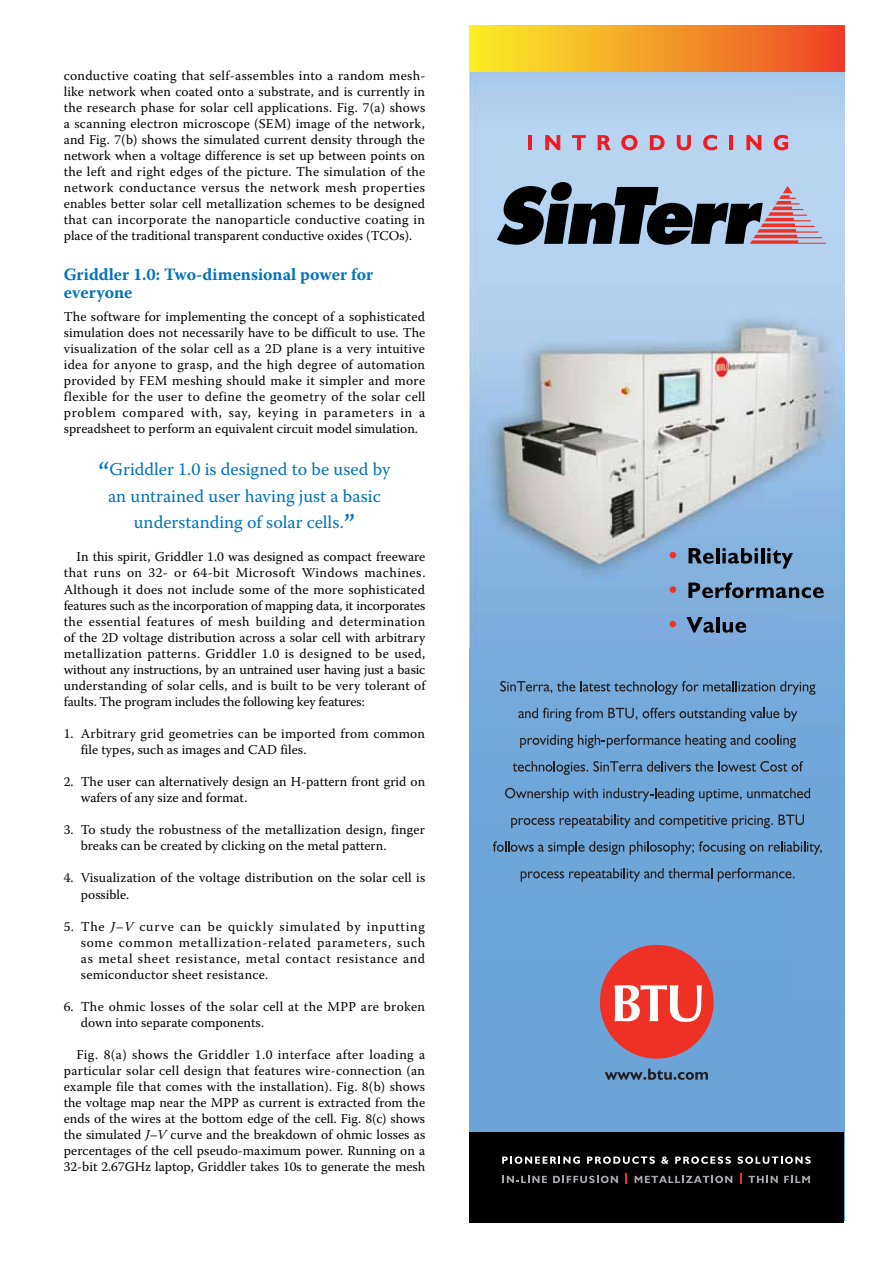
<style>
.page{position:relative;width:893px;height:1263px;background:#fff}
.page>*{position:absolute;margin:0;border:0;box-sizing:border-box;transform-origin:0 0}
.t1{font:18px/26.2px "Warnock Pro";color:#0072bc;text-align:center}
.t2{font:700 17.25px/18px "Warnock Pro";color:#0072bc}
.t3{font:13.5px/16px "Warnock Pro";letter-spacing:.005em;color:#000;text-align:justify}
.s1{font-size:30px}
.s2{font-style:italic}
</style>
<div class="page">
<img style="left:470px;top:72px;width:374px;height:1060px">
<div style="left:470px;top:25px;width:375px;height:47px;background:linear-gradient(to right,#faf127,#ed4427)"></div>
<div style="left:470px;top:1132px;width:374px;height:90px;background:#000"></div>
<svg style="left:605px;top:1068px;width:103px;height:12px"></svg>
<div style="left:600px;top:945px;width:114px;height:114px;background:#ee3124;border-radius:50%"></div>
<svg style="left:615px;top:985px;width:87px;height:37px"></svg>
<svg style="left:502px;top:1156px;width:78px;height:8px"></svg>
<svg style="left:587px;top:1156px;width:68px;height:8px"></svg>
<svg style="left:661px;top:1156px;width:8px;height:8px"></svg>
<svg style="left:675px;top:1156px;width:56px;height:8px"></svg>
<svg style="left:738px;top:1156px;width:73px;height:8px"></svg>
<hr style="left:528px;top:135px;width:4px;height:15px;background:#ed1d24">
<svg style="left:545px;top:135px;width:15px;height:15px"></svg>
<svg style="left:572px;top:135px;width:14px;height:15px"></svg>
<svg style="left:598px;top:135px;width:13px;height:15px"></svg>
<svg style="left:621px;top:135px;width:17px;height:15px"></svg>
<svg style="left:650px;top:135px;width:15px;height:15px"></svg>
<svg style="left:677px;top:135px;width:14px;height:15px"></svg>
<svg style="left:703px;top:135px;width:14px;height:15px"></svg>
<hr style="left:729px;top:135px;width:4px;height:15px;background:#ed1d24">
<svg style="left:746px;top:135px;width:15px;height:15px"></svg>
<svg style="left:774px;top:135px;width:14px;height:15px"></svg>
<svg style="left:497px;top:182px;width:329px;height:63px;background:#686c7a"></svg>
<svg style="left:670px;top:552px;width:6px;height:6px"></svg>
<svg style="left:689px;top:548px;width:25px;height:16px"></svg>
<hr style="left:716px;top:548px;width:3px;height:15px;background:#000">
<svg style="left:722px;top:548px;width:36px;height:16px"></svg>
<hr style="left:761px;top:548px;width:3px;height:15px;background:#000">
<svg style="left:767px;top:548px;width:26px;height:20px"></svg>
<div style="left:670px;top:586px;width:6px;height:7px;background:#ee3124;border-radius:50%"></div>
<svg style="left:688px;top:582px;width:136px;height:16px;background:#506d89"></svg>
<svg style="left:670px;top:621px;width:6px;height:6px"></svg>
<svg style="left:686px;top:617px;width:28px;height:16px"></svg>
<hr style="left:716px;top:617px;width:4px;height:15px;background:#000">
<svg style="left:723px;top:622px;width:23px;height:11px"></svg>
<svg style="left:500px;top:681px;width:315px;height:14px;background:#628ab0"></svg>
<svg style="left:518px;top:708px;width:119px;height:13px;background:#6189af"></svg>
<svg style="left:643px;top:708px;width:154px;height:13px;background:#5f87ad"></svg>
<svg style="left:520px;top:734px;width:276px;height:14px;background:#5f88af"></svg>
<svg style="left:513px;top:761px;width:290px;height:14px;background:#5f89b0"></svg>
<svg style="left:505px;top:788px;width:305px;height:13px;background:#5d86ae"></svg>
<svg style="left:511px;top:815px;width:293px;height:13px;background:#5c85ac"></svg>
<svg style="left:493px;top:841px;width:131px;height:14px;background:#5b85ac"></svg>
<svg style="left:630px;top:841px;width:133px;height:14px;background:#5c86ae"></svg>
<svg style="left:769px;top:841px;width:53px;height:14px"></svg>
<svg style="left:521px;top:868px;width:191px;height:14px;background:#5c86ae"></svg>
<svg style="left:718px;top:868px;width:77px;height:14px"></svg>
<svg style="left:502px;top:1176px;width:45px;height:7px"></svg>
<svg style="left:553px;top:1176px;width:65px;height:7px"></svg>
<svg style="left:635px;top:1176px;width:97px;height:7px"></svg>
<svg style="left:748px;top:1176px;width:30px;height:7px"></svg>
<svg style="left:784px;top:1176px;width:26px;height:7px"></svg>
<p class="t3" style="left:64px;top:67px;width:363px">conductive coating that self-assembles into a random mesh&shy;like network when coated onto a substrate, and is currently in the research phase for solar cell applications. Fig. 7(a) shows a scanning electron microscope (SEM) image of the network, and Fig. 7(b) shows the simulated current density through the network when a voltage difference is set up between points on the left and right edges of the picture. The simulation of the network conductance versus the network mesh properties enables better solar cell metallization schemes to be designed that can incorporate the nanoparticle conductive coating in place of the traditional transparent conductive oxides (TCOs).</p>
<p class="t2" style="left:64px;top:265px;width:311px">Griddler 1.0: Two-dimensional power for everyone</p>
<p class="t3" style="left:64px;top:308px;width:363px">The software for implementing the concept of a sophisticated simulation does not necessarily have to be difficult to use. The visualization of the solar cell as a 2D plane is a very intuitive idea for anyone to grasp, and the high degree of automation provided by FEM meshing should make it simpler and more flexible for the user to define the geometry of the solar cell problem compared with, say, keying in parameters in a spreadsheet to perform an equivalent circuit model simulation.</p>
<h1 class="t1" style="left:98px;top:456px;width:294px"><span class="s1">“</span>Griddler 1.0 is designed to be used by an untrained user having just a basic understanding of solar cells.<span class="s1">”</span></h1>
<p class="t3" style="left:64px;top:549px;width:363px;text-indent:13px">In this spirit, Griddler 1.0 was designed as compact freeware that runs on 32- or 64-bit Microsoft Windows machines.<br>Although it does not include some of the more sophisticated features such as the incorporation of mapping data, it incorporates the essential features of mesh building and determination of the 2D voltage distribution across a solar cell with arbitrary metallization patterns. Griddler 1.0 is designed to be used, without any instructions, by an untrained user having just a basic understanding of solar cells, and is built to be very tolerant of faults. The program includes the following key features:</p>
<p class="t3" style="left:81px;top:725px;width:346px;text-indent:-17px">1. Arbitrary grid geometries can be imported from common file types, such as images and CAD files.</p>
<p class="t3" style="left:81px;top:773px;width:346px;text-indent:-17px">2. The user can alternatively design an H-pattern front grid on wafers of any size and format.</p>
<p class="t3" style="left:81px;top:822px;width:346px;text-indent:-17px">3. To study the robustness of the metallization design, finger breaks can be created by clicking on the metal pattern.</p>
<p class="t3" style="left:81px;top:870px;width:346px;text-indent:-17px">4. Visualization of the voltage distribution on the solar cell is possible.</p>
<p class="t3" style="left:81px;top:918px;width:346px;text-indent:-17px">5. The <span class="s2">J–V</span> curve can be quickly simulated by inputting some common metallization-related parameters, such as metal sheet resistance, metal contact resistance and semiconductor sheet resistance.</p>
<p class="t3" style="left:81px;top:998px;width:346px;text-indent:-17px">6. The ohmic losses of the solar cell at the MPP are broken down into separate components.</p>
<p class="t3" style="left:64px;top:1046px;width:363px;text-indent:13px">Fig. 8(a) shows the Griddler 1.0 interface after loading a particular solar cell design that features wire-connection (an example file that comes with the installation). Fig. 8(b) shows the voltage map near the MPP as current is extracted from the ends of the wires at the bottom edge of the cell. Fig. 8(c) shows the simulated <span class="s2">J–V</span> curve and the breakdown of ohmic losses as percentages of the cell pseudo-maximum power. Running on a 32-bit 2.67GHz laptop, Griddler takes 10s to generate the mesh</p>
</div>
